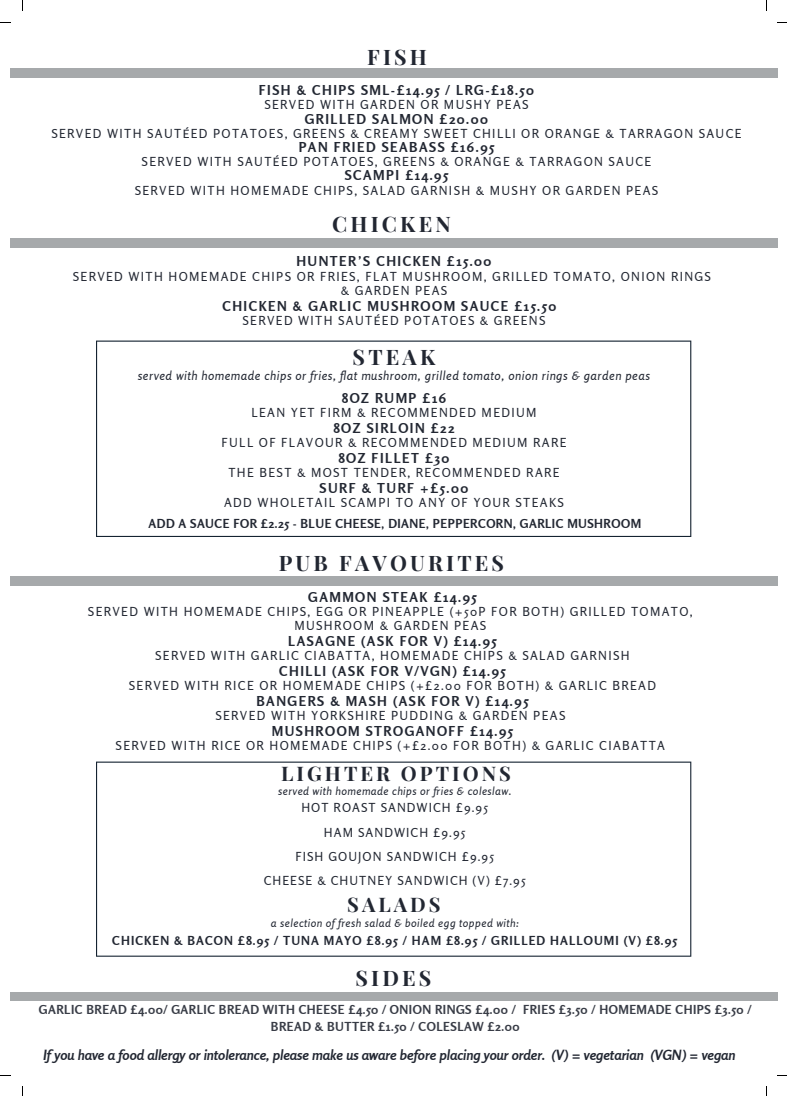
<style>
.page{position:relative;width:787px;height:1096px;background:#fff}
.page>*{position:absolute;margin:0;border:0;box-sizing:border-box;transform-origin:0 0}
.t1{font:700 21.38px "Playfair Display";letter-spacing:.15em;color:#222732}
.t2{font:700 20.12px "Playfair Display";letter-spacing:.15em;color:#222732}
.t3{font:italic 700 14px "Rosario";color:#222732}
.t4{font:700 13.62px "Rosario";letter-spacing:.11em;color:#222732}
.t5{font:12.38px/14px "Rosario";letter-spacing:.11em;color:#222732;text-align:center}
.t6{font:700 12.38px/17.8px "Rosario";letter-spacing:.04em;color:#383c46;text-align:center}
.t7{font:12.38px/24.4px "Rosario";letter-spacing:.085em;color:#222732;text-align:center}
.t8{font:italic 12.38px "Rosario";letter-spacing:.04em;color:#222732}
.t9{font:700 12.38px "Rosario";letter-spacing:.085em;color:#222732}
.t10{font:700 12.38px "Rosario";letter-spacing:.04em;color:#222732}
.t11{font:italic 11.12px "Rosario";letter-spacing:.04em;color:#222732}
</style>
<div class="page">
<div style="left:10px;top:577px;width:767px;height:8px;background:#a6a9ab"></div>
<div style="left:10px;top:239px;width:767px;height:8px;background:#a6a9ab"></div>
<div style="left:10px;top:992px;width:767px;height:8px;background:#a6a9ab"></div>
<svg style="left:96px;top:340px;width:595px;height:197px"></svg>
<div style="left:10px;top:69px;width:767px;height:8px;background:#a6a9ab"></div>
<svg style="left:96px;top:761px;width:595px;height:195px"></svg>
<h1 class="t1" style="left:367px;top:40px;width:61px">FISH</h1>
<p class="t4" style="left:259px;top:82px;width:277px">FISH &amp; CHIPS SML-£14.95 / LRG-£18.50</p>
<p class="t5" style="left:264px;top:98px;width:266px">SERVED WITH GARDEN OR MUSHY PEAS</p>
<p class="t4" style="left:305px;top:111px;width:185px">GRILLED SALMON £20.00</p>
<p class="t5" style="left:51px;top:127px;width:692px">SERVED WITH SAUTÉED POTATOES, GREENS &amp; CREAMY SWEET CHILLI OR ORANGE &amp; TARRAGON SAUCE</p>
<p class="t4" style="left:299px;top:139px;width:197px">PAN FRIED SEABASS £16.95</p>
<p class="t5" style="left:142px;top:155px;width:511px">SERVED WITH SAUTÉED POTATOES, GREENS &amp; ORANGE &amp; TARRAGON SAUCE</p>
<p class="t4" style="left:345px;top:167px;width:105px">SCAMPI £14.95</p>
<p class="t5" style="left:135px;top:183px;width:525px">SERVED WITH HOMEMADE CHIPS, SALAD GARNISH &amp; MUSHY OR GARDEN PEAS</p>
<h1 class="t1" style="left:332px;top:207px;width:120px">CHICKEN</h1>
<p class="t4" style="left:296px;top:253px;width:197px">HUNTER’S CHICKEN £15.00</p>
<p class="t5" style="left:73px;top:269px;width:640px">SERVED WITH HOMEMADE CHIPS OR FRIES, FLAT MUSHROOM, GRILLED TOMATO, ONION RINGS &amp; GARDEN PEAS</p>
<p class="t4" style="left:222px;top:297px;width:335px">CHICKEN &amp; GARLIC MUSHROOM SAUCE £15.50</p>
<p class="t5" style="left:242px;top:313px;width:305px">SERVED WITH SAUTÉED POTATOES &amp; GREENS</p>
<h1 class="t1" style="left:353px;top:340px;width:84px">STEAK</h1>
<p class="t8" style="left:138px;top:368px;width:514px">served with homemade chips or fries, flat mushroom, grilled tomato, onion rings &amp; garden peas</p>
<p class="t4" style="left:342px;top:389px;width:106px">8OZ RUMP £16</p>
<p class="t5" style="left:251px;top:405px;width:287px">LEAN YET FIRM &amp; RECOMMENDED MEDIUM</p>
<p class="t4" style="left:333px;top:419px;width:122px">8OZ SIRLOIN £22</p>
<p class="t5" style="left:222px;top:435px;width:346px">FULL OF FLAVOUR &amp; RECOMMENDED MEDIUM RARE</p>
<p class="t4" style="left:338px;top:449px;width:113px">8OZ FILLET £30</p>
<p class="t5" style="left:228px;top:465px;width:333px">THE BEST &amp; MOST TENDER, RECOMMENDED RARE</p>
<p class="t4" style="left:320px;top:479px;width:150px">SURF &amp; TURF +£5.00</p>
<p class="t5" style="left:224px;top:495px;width:341px">ADD WHOLETAIL SCAMPI TO ANY OF YOUR STEAKS</p>
<p class="t10" style="left:149px;top:516px;width:494px">ADD A SAUCE FOR £2.25 - BLUE CHEESE, DIANE, PEPPERCORN, GARLIC MUSHROOM</p>
<h1 class="t1" style="left:279px;top:546px;width:227px">PUB FAVOURITES</h1>
<p class="t4" style="left:308px;top:588px;width:170px">GAMMON STEAK £14.95</p>
<p class="t5" style="left:88px;top:604px;width:606px">SERVED WITH HOMEMADE CHIPS, EGG OR PINEAPPLE (+50P FOR BOTH) GRILLED TOMATO,<br>MUSHROOM &amp; GARDEN PEAS</p>
<p class="t4" style="left:288px;top:632px;width:210px">LASAGNE (ASK FOR V) £14.95</p>
<p class="t5" style="left:155px;top:648px;width:476px">SERVED WITH GARLIC CIABATTA, HOMEMADE CHIPS &amp; SALAD GARNISH</p>
<p class="t4" style="left:279px;top:662px;width:228px">CHILLI (ASK FOR V/VGN) £14.95</p>
<p class="t5" style="left:129px;top:678px;width:529px">SERVED WITH RICE OR HOMEMADE CHIPS (+£2.00 FOR BOTH) &amp; GARLIC BREAD</p>
<p class="t4" style="left:256px;top:692px;width:273px">BANGERS &amp; MASH (ASK FOR V) £14.95</p>
<p class="t5" style="left:215px;top:708px;width:352px">SERVED WITH YORKSHIRE PUDDING &amp; GARDEN PEAS</p>
<p class="t4" style="left:272px;top:722px;width:243px">MUSHROOM STROGANOFF £14.95</p>
<p class="t5" style="left:116px;top:738px;width:551px">SERVED WITH RICE OR HOMEMADE CHIPS (+£2.00 FOR BOTH) &amp; GARLIC CIABATTA</p>
<h2 class="t2" style="left:281px;top:757px;width:231px">LIGHTER OPTIONS</h2>
<p class="t11" style="left:278px;top:784px;width:235px">served with homemade chips or fries &amp; coleslaw.</p>
<p class="t7" style="left:264px;top:795px;width:263px">HOT ROAST SANDWICH £9.95<br>HAM SANDWICH £9.95<br>FISH GOUJON SANDWICH £9.95<br>CHEESE &amp; CHUTNEY SANDWICH (V) £7.95</p>
<h2 class="t2" style="left:347px;top:888px;width:95px">SALADS</h2>
<p class="t9" style="left:112px;top:932px;width:566px">CHICKEN &amp; BACON £8.95 / TUNA MAYO £8.95 / HAM £8.95 / GRILLED HALLOUMI (V) £8.95</p>
<p class="t11" style="left:271px;top:916px;width:249px">a selection of fresh salad &amp; boiled egg topped with:</p>
<h1 class="t1" style="left:355px;top:961px;width:77px">SIDES</h1>
<p class="t6" style="left:39px;top:1000px;width:714px">GARLIC BREAD £4.00/ GARLIC BREAD WITH CHEESE £4.50 / ONION RINGS £4.00 / FRIES £3.50 / HOMEMADE CHIPS £3.50 /<br>BREAD &amp; BUTTER £1.50 / COLESLAW £2.00</p>
<p class="t3" style="left:43px;top:1046px;width:693px">If you have a food allergy or intolerance, please make us aware before placing your order. (V) = vegetarian (VGN) = vegan</p>
</div>
